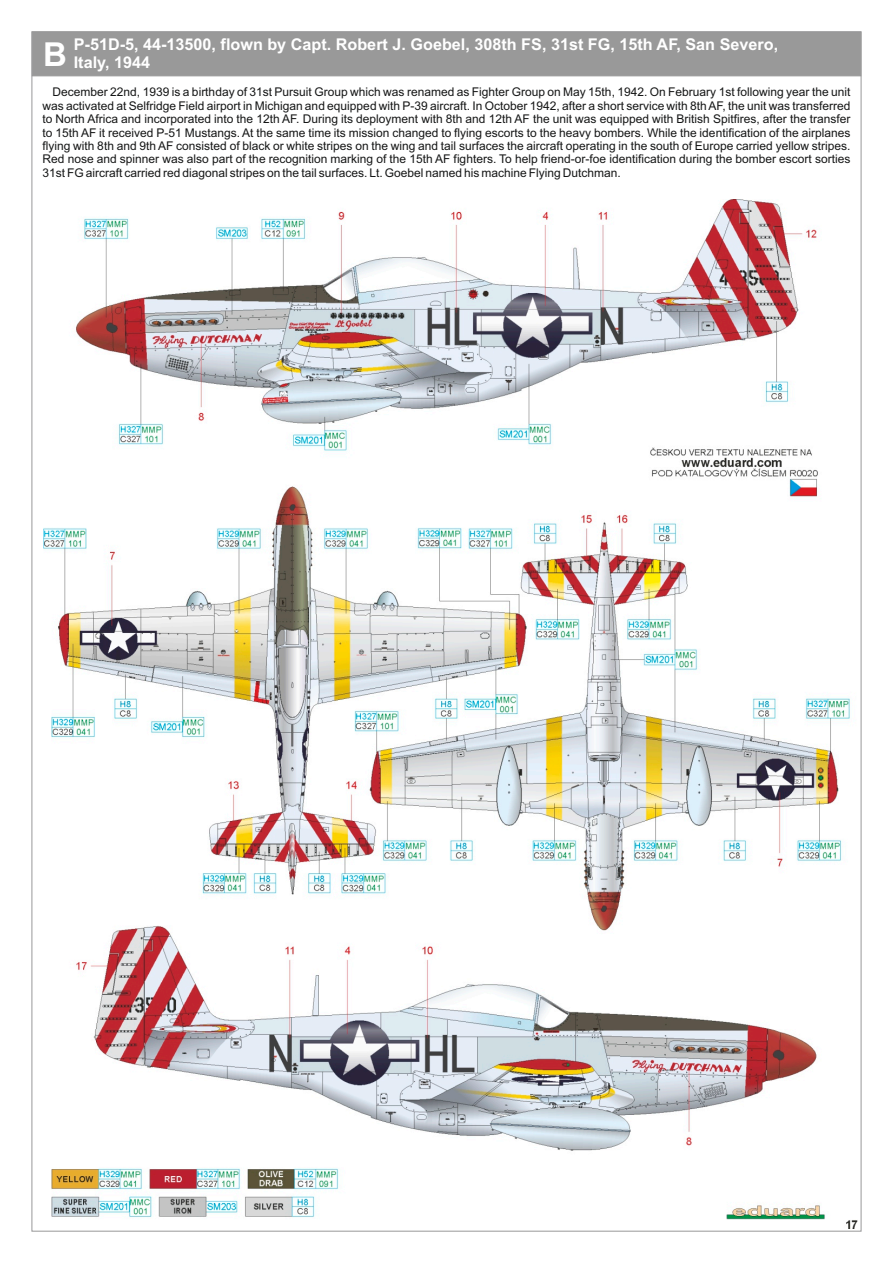
<style>
.page{position:relative;width:893px;height:1263px;background:#fff}
.page>*{position:absolute;margin:0;border:0;box-sizing:border-box;transform-origin:0 0}
.t1{font:700 33px "Arial";color:#fff}
.t2{font:700 16.2px/18.1px "Arial";color:#fff}
.t3{font:12px/13.4px "Arial";color:#151616;text-align:justify}
</style>
<div class="page">
<div style="left:32px;top:32px;width:829px;height:44px;background:#999"></div>
<img style="left:44px;top:199px;width:814px;height:1030px">
<h1 class="t1" style="left:43px;top:42px;width:25px">B</h1>
<h2 class="t2" style="left:74px;top:37px;width:706px">P-51D-5, 44-13500, flown by Capt. Robert J. Goebel, 308th FS, 31st FG, 15th AF, San Severo,<br>Italy, 1944</h2>
<p class="t3" style="left:43px;top:87px;width:809px;text-indent:10px">December 22nd, 1939 is a birthday of 31st Pursuit Group which was renamed as Fighter Group on May 15th, 1942. On February 1st following year the unit was activated at Selfridge Field airport in Michigan and equipped with P-39 aircraft. In October 1942, after a short service with 8th AF, the unit was transferred to North Africa and incorporated into the 12th AF. During its deployment with 8th and 12th AF the unit was equipped with British Spitfires, after the transfer to 15th AF it received P-51 Mustangs. At the same time its mission changed to flying escorts to the heavy bombers. While the identification of the airplanes flying with 8th and 9th AF consisted of black or white stripes on the wing and tail surfaces the aircraft operating in the south of Europe carried yellow stripes.<br>Red nose and spinner was also part of the recognition marking of the 15th AF fighters. To help friend-or-foe identification during the bomber escort sorties 31st FG aircraft carried red diagonal stripes on the tail surfaces. Lt. Goebel named his machine Flying Dutchman.</p>
</div>
